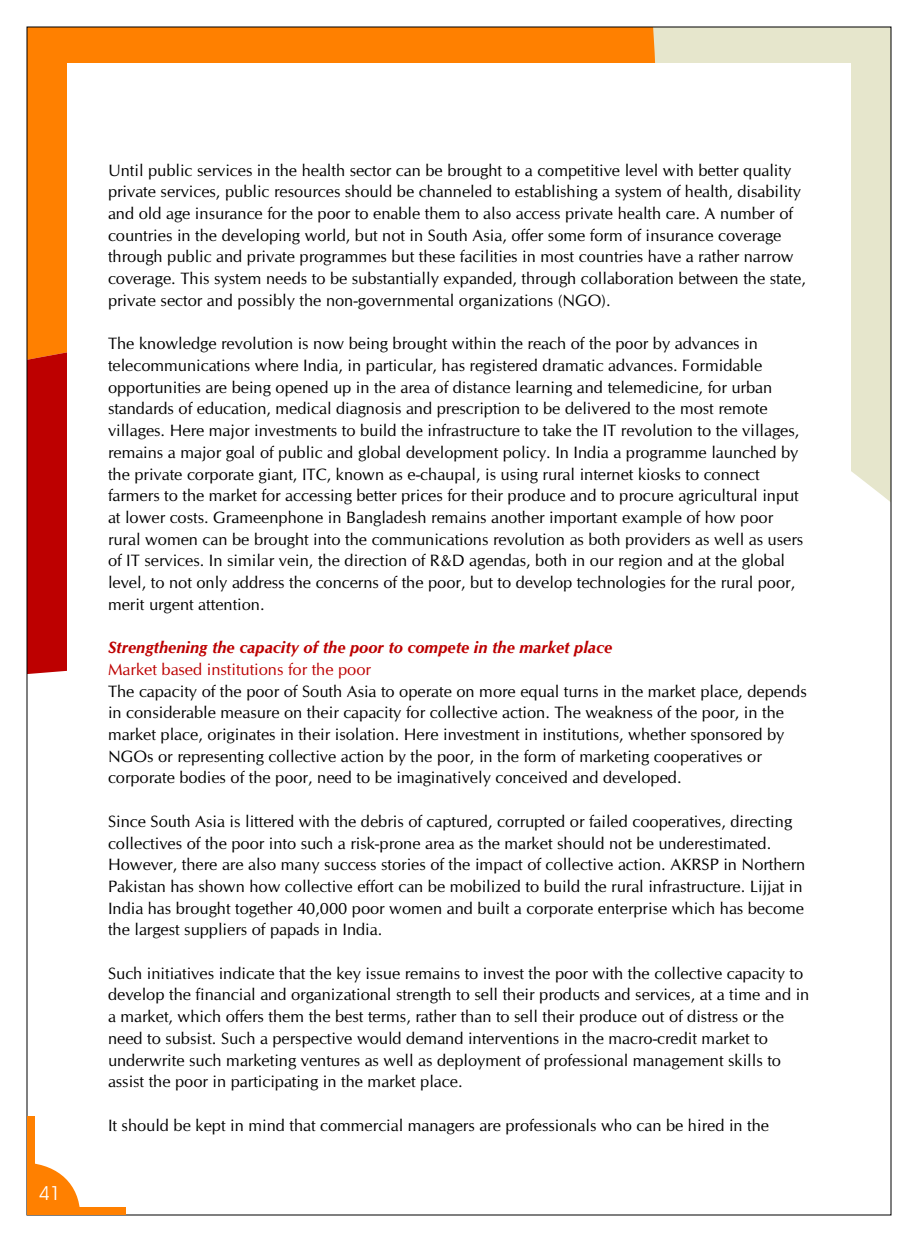
<style>
.page{position:relative;width:918px;height:1242px;background:#fff}
.page>*{position:absolute;margin:0;border:0;box-sizing:border-box;transform-origin:0 0}
.t1{font:19.5px "Avant Garde Bk BT";color:#fff}
.t2{font:16.5px/21.8px "CG Omega";color:#000}
.t3{font:italic 700 16.5px "CG Omega";color:#bd0000}
.t4{font:16.5px "CG Omega";color:#bd0000}
</style>
<div class="page">
<div style="left:662px;top:29px;width:227px;height:472px;background:#e6e6cc"></div>
<div style="left:29px;top:29px;width:633px;height:282px;background:#ff8000"></div>
<svg style="left:29px;top:311px;width:38px;height:363px;background:#c51101"></svg>
<div style="left:67px;top:63px;width:784px;height:704px;background:#fff"></div>
<svg style="left:35px;top:1163px;width:45px;height:44px"></svg>
<div style="left:27px;top:1207px;width:99px;height:8px;background:#ff8000"></div>
<div style="left:27px;top:1116px;width:8px;height:99px;background:#ff8000"></div>
<p class="t1" style="left:39px;top:1185px;width:24px">41</p>
<p class="t2" style="left:108px;top:160px;width:699px">Until public services in the health sector can be brought to a competitive level with better quality private services, public resources should be channeled to establishing a system of health, disability and old age insurance for the poor to enable them to also access private health care. A number of countries in the developing world, but not in South Asia, offer some form of insurance coverage through public and private programmes but these facilities in most countries have a rather narrow coverage. This system needs to be substantially expanded, through collaboration between the state, private sector and possibly the non-governmental organizations (NGO).</p>
<p class="t2" style="left:108px;top:334px;width:697px">The knowledge revolution is now being brought within the reach of the poor by advances in telecommunications where India, in particular, has registered dramatic advances. Formidable opportunities are being opened up in the area of distance learning and telemedicine, for urban standards of education, medical diagnosis and prescription to be delivered to the most remote villages. Here major investments to build the infrastructure to take the IT revolution to the villages, remains a major goal of public and global development policy. In India a programme launched by the private corporate giant, ITC, known as e-chaupal, is using rural internet kiosks to connect farmers to the market for accessing better prices for their produce and to procure agricultural input at lower costs. Grameenphone in Bangladesh remains another important example of how poor rural women can be brought into the communications revolution as both providers as well as users of IT services. In similar vein, the direction of R&amp;D agendas, both in our region and at the global level, to not only address the concerns of the poor, but to develop technologies for the rural poor, merit urgent attention.</p>
<p class="t3" style="left:108px;top:641px;width:506px">Strengthening the capacity of the poor to compete in the market place</p>
<p class="t4" style="left:108px;top:663px;width:265px">Market based institutions for the poor</p>
<p class="t2" style="left:108px;top:681px;width:700px">The capacity of the poor of South Asia to operate on more equal turns in the market place, depends in considerable measure on their capacity for collective action. The weakness of the poor, in the market place, originates in their isolation. Here investment in institutions, whether sponsored by NGOs or representing collective action by the poor, in the form of marketing cooperatives or corporate bodies of the poor, need to be imaginatively conceived and developed.</p>
<p class="t2" style="left:108px;top:812px;width:699px">Since South Asia is littered with the debris of captured, corrupted or failed cooperatives, directing collectives of the poor into such a risk-prone area as the market should not be underestimated.<br>However, there are also many success stories of the impact of collective action. AKRSP in Northern Pakistan has shown how collective effort can be mobilized to build the rural infrastructure. Lijjat in India has brought together 40,000 poor women and built a corporate enterprise which has become the largest suppliers of papads in India.</p>
<p class="t2" style="left:108px;top:963px;width:703px">Such initiatives indicate that the key issue remains to invest the poor with the collective capacity to develop the financial and organizational strength to sell their products and services, at a time and in a market, which offers them the best terms, rather than to sell their produce out of distress or the need to subsist. Such a perspective would demand interventions in the macro-credit market to underwrite such marketing ventures as well as deployment of professional management skills to assist the poor in participating in the market place.</p>
<p class="t2" style="left:108px;top:1115px;width:663px">It should be kept in mind that commercial managers are professionals who can be hired in the</p>
</div>
